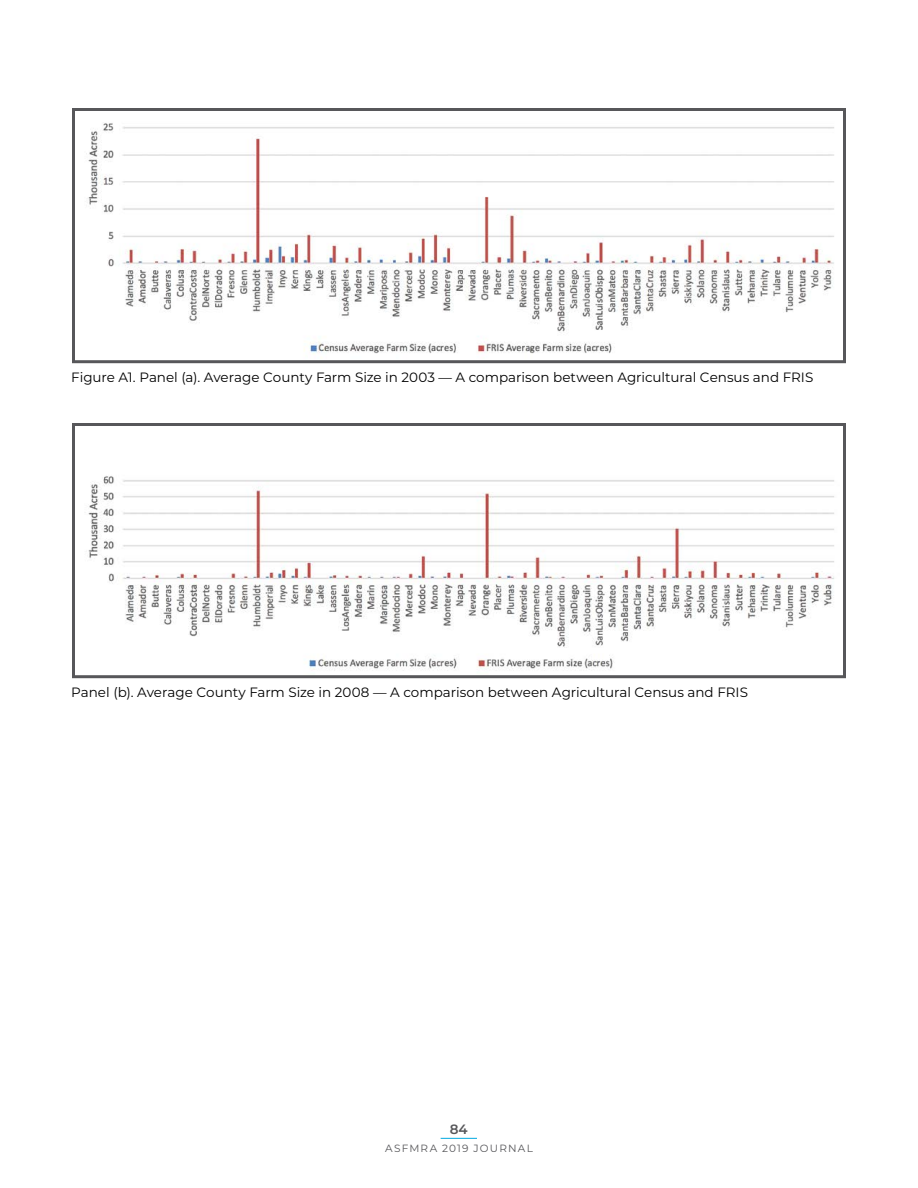
<style>
.page{position:relative;width:918px;height:1188px;background:#fff}
.page>*{position:absolute;margin:0;border:0;box-sizing:border-box;transform-origin:0 0}
.t1{font:13.5px "Montserrat";color:#000}
.t2{font:600 13.5px "Montserrat";color:#57575a}
.t3{font:10.5px "Montserrat";letter-spacing:.115em;color:#57575a}
</style>
<div class="page">
<hr style="left:441px;top:1138px;width:36px;height:1px;background:#00a8e1">
<img style="left:86px;top:123px;width:748px;height:231px">
<div style="left:72px;top:108px;width:774px;height:255px;border:3px solid #57575a"></div>
<img style="left:88px;top:476px;width:746px;height:195px">
<div style="left:72px;top:423px;width:774px;height:255px;border:3px solid #57575a"></div>
<p class="t1" style="left:71px;top:368px;width:744px">Figure A1. Panel (a). Average County Farm Size in 2003 — A comparison between Agricultural Census and FRIS</p>
<p class="t1" style="left:71px;top:683px;width:678px">Panel (b). Average County Farm Size in 2008 — A comparison between Agricultural Census and FRIS</p>
<p class="t2" style="left:450px;top:1120px;width:19px">84</p>
<p class="t3" style="left:385px;top:1141px;width:149px">ASFMRA 2019 JOURNAL</p>
</div>
